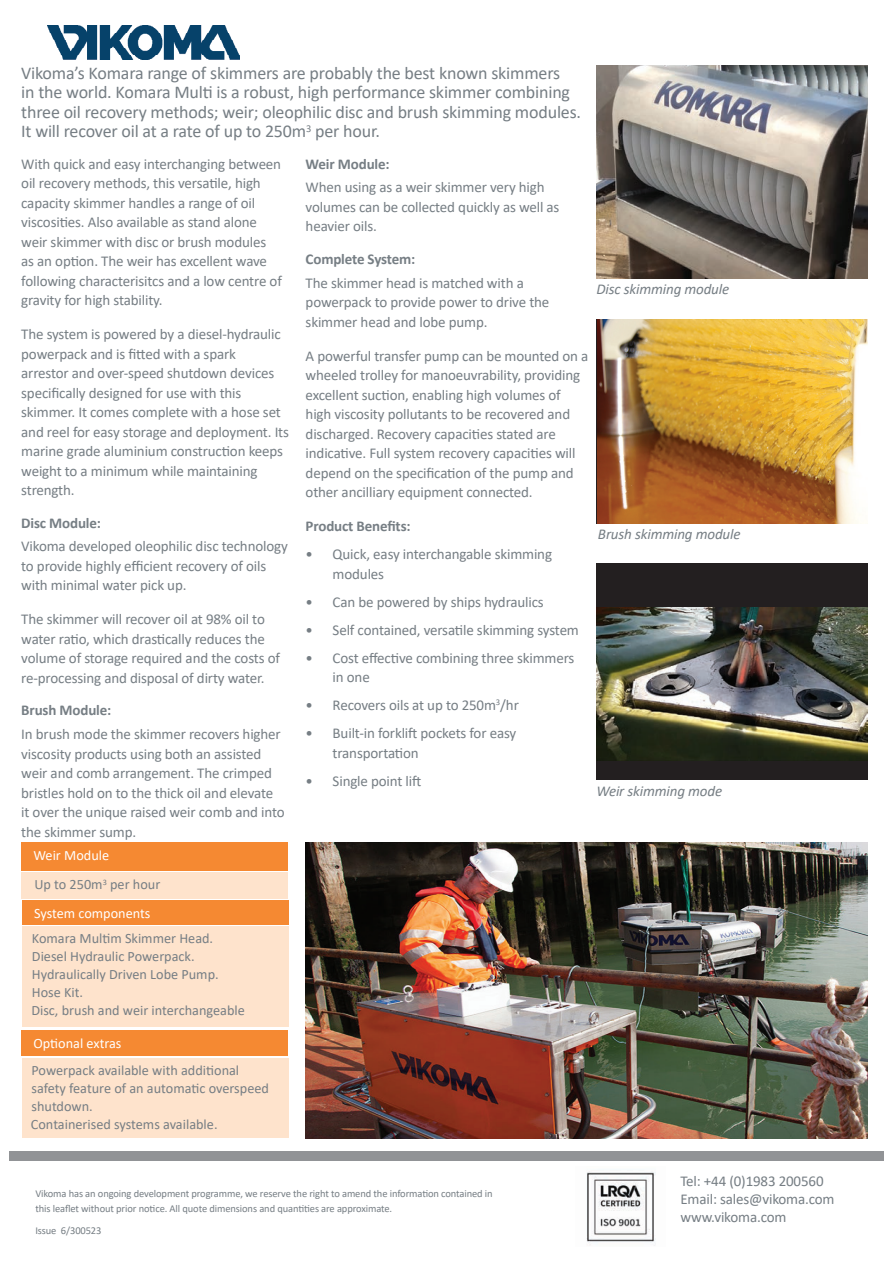
<style>
.page{position:relative;width:893px;height:1263px;background:#fff}
.page>*{position:absolute;margin:0;border:0;box-sizing:border-box;transform-origin:0 0}
.t1{font:18px/19.5px "Calibri";letter-spacing:-.01em;color:#767e84}
.t2{font:15px/19.5px "Calibri";letter-spacing:-.01em;color:#767e84}
.t3{font:700 15px "Calibri";letter-spacing:-.01em;color:#767e84}
.t4{font:italic 15px "Calibri";letter-spacing:-.01em;color:#767e84}
.t5{font:14.25px/18px "Calibri";color:#767e84}
.t6{font:14.25px "Calibri";color:#fff}
.t7{font:10.5px/15px "Calibri";letter-spacing:-.01em;color:#767e84}
.s1{color:#fff}
</style>
<div class="page">
<img style="left:47px;top:26px;width:192px;height:33px">
<div style="left:10px;top:1152px;width:874px;height:9px;background:#919396"></div>
<img style="left:596px;top:65px;width:271px;height:213px">
<img style="left:597px;top:319px;width:270px;height:204px">
<div style="left:596px;top:564px;width:271px;height:216px;background:#231f20"></div>
<img style="left:596px;top:607px;width:271px;height:154px">
<img style="left:586px;top:1171px;width:70px;height:75px">
<div style="left:21px;top:842px;width:267px;height:28px;background:#f58932"></div>
<div style="left:22px;top:872px;width:266px;height:26px;background:#fee3cc"></div>
<div style="left:22px;top:926px;width:267px;height:100px;background:#fee3cc"></div>
<div style="left:22px;top:1058px;width:267px;height:80px;background:#fee3cc"></div>
<div style="left:22px;top:900px;width:267px;height:24px;background:#f58932"></div>
<div style="left:21px;top:1030px;width:267px;height:26px;background:#f58932"></div>
<img style="left:306px;top:842px;width:561px;height:296px">
<p class="t1" style="left:21px;top:63px;width:561px">Vikoma’s Komara range of skimmers are probably the best known skimmers<br>in the world. Komara Multi is a robust, high performance skimmer combining three oil recovery methods; weir; oleophilic disc and brush skimming modules.<br>It will recover oil at a rate of up to 250m<sup>3</sup> per hour.</p>
<p class="t2" style="left:21px;top:153px;width:262px">With quick and easy interchanging between oil recovery methods, this versatile, high capacity skimmer handles a range of oil viscosities. Also available as stand alone weir skimmer with disc or brush modules as an option. The weir has excellent wave following characterisitcs and a low centre of gravity for high stability.</p>
<p class="t2" style="left:21px;top:324px;width:269px">The system is powered by a diesel-hydraulic powerpack and is fitted with a spark<br>arrestor and over-speed shutdown devices specifically designed for use with this skimmer. It comes complete with a hose set and reel for easy storage and deployment. Its marine grade aluminium construction keeps weight to a minimum while maintaining strength.</p>
<p class="t3" style="left:21px;top:512px;width:81px">Disc Module:</p>
<p class="t2" style="left:21px;top:536px;width:268px">Vikoma developed oleophilic disc technology to provide highly efficient recovery of oils with minimal water pick up.</p>
<p class="t2" style="left:21px;top:609px;width:260px">The skimmer will recover oil at 98% oil to water ratio, which drastically reduces the volume of storage required and the costs of re-processing and disposal of dirty water.</p>
<p class="t3" style="left:21px;top:700px;width:92px">Brush Module:</p>
<p class="t2" style="left:21px;top:724px;width:265px">In brush mode the skimmer recovers higher viscosity products using both an assisted weir and comb arrangement. The crimped bristles hold on to the thick oil and elevate it over the unique raised weir comb and into the skimmer sump.</p>
<p class="t5" style="left:33px;top:840px;width:128px;line-height:29.5px"><span class="s1">Weir Module<br></span>Up to 250m<sup>3</sup> per hour</p>
<p class="t6" style="left:34px;top:903px;width:118px">System components</p>
<p class="t5" style="left:31px;top:929px;width:215px">Komara Multim Skimmer Head.<br>Diesel Hydraulic Powerpack.<br>Hydraulically Driven Lobe Pump.<br>Hose Kit.<br>Disc, brush and weir interchangeable</p>
<p class="t6" style="left:33px;top:1033px;width:90px">Optional extras</p>
<p class="t5" style="left:31px;top:1061px;width:240px">Powerpack available with additional safety feature of an automatic overspeed shutdown.<br>Containerised systems available.</p>
<p class="t3" style="left:306px;top:153px;width:86px">Weir Module:</p>
<p class="t2" style="left:306px;top:177px;width:255px">When using as a weir skimmer very high volumes can be collected quickly as well as heavier oils.</p>
<p class="t3" style="left:306px;top:248px;width:111px">Complete System:</p>
<p class="t2" style="left:306px;top:272px;width:245px">The skimmer head is matched with a powerpack to provide power to drive the skimmer head and lobe pump.</p>
<p class="t2" style="left:306px;top:345px;width:284px">A powerful transfer pump can be mounted on a wheeled trolley for manoeuvrability, providing excellent suction, enabling high volumes of high viscosity pollutants to be recovered and discharged. Recovery capacities stated are indicative. Full system recovery capacities will depend on the specification of the pump and other ancilliary equipment connected.</p>
<p class="t3" style="left:306px;top:515px;width:107px">Product Benefits:</p>
<p class="t2" style="left:333px;top:544px;width:221px;text-indent:-27px">• Quick, easy interchangable skimming modules</p>
<p class="t2" style="left:306px;top:591px;width:240px">• Can be powered by ships hydraulics</p>
<p class="t2" style="left:306px;top:619px;width:275px">• Self contained, versatile skimming system</p>
<p class="t2" style="left:333px;top:647px;width:243px;text-indent:-27px">• Cost effective combining three skimmers in one</p>
<p class="t2" style="left:306px;top:695px;width:215px">• Recovers oils at up to 250m<sup>3</sup>/hr</p>
<p class="t2" style="left:333px;top:723px;width:185px;text-indent:-27px">• Built-in forklift pockets for easy transportation</p>
<p class="t2" style="left:306px;top:770px;width:117px">• Single point lift</p>
<p class="t4" style="left:596px;top:278px;width:134px">Disc skimming module</p>
<p class="t4" style="left:598px;top:524px;width:144px">Brush skimming module</p>
<p class="t4" style="left:596px;top:781px;width:127px">Weir skimming mode</p>
<p class="t7" style="left:35px;top:1186px;width:459px">Vikoma has an ongoing development programme, we reserve the right to amend the information contained in this leaflet without prior notice. All quote dimensions and quantities are approximate.</p>
<p class="t7" style="left:35px;top:1222px;width:68px">Issue 6/300523</p>
<p class="t2" style="left:680px;top:1172px;width:156px;line-height:18px">Tel: +44 (0)1983 200560<br>Email: sales@vikoma.com www.vikoma.com</p>
</div>
